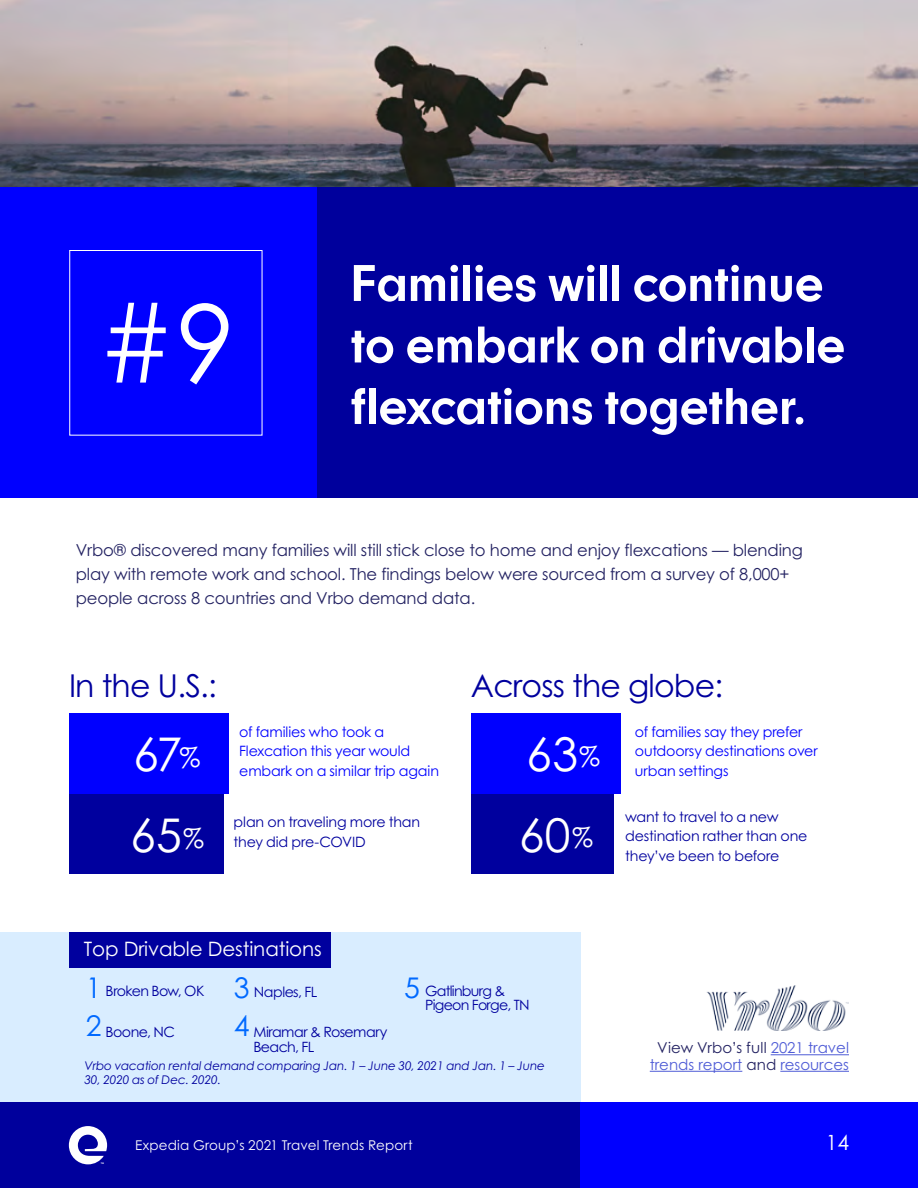
<style>
.page{position:relative;width:918px;height:1188px;background:#fff}
.page>*{position:absolute;margin:0;border:0;box-sizing:border-box;transform-origin:0 0}
.t1{font:108px "Century Gothic Pro";color:#fff}
.t2{font:700 54px/61.5px "Expedia Group Primary";letter-spacing:.015em;color:#fff}
.t3{font:46.5px "Century Gothic Pro";letter-spacing:.005em;color:#fff}
.t4{font:31.5px "Century Gothic Pro";letter-spacing:-.025em;color:#00009e}
.t5{font:28.5px/38.1px "Century Gothic Pro";color:#0069ff}
.t6{font:21px "Century Gothic Pro";color:#fff}
.t7{font:19.8px "Century Gothic Pro";letter-spacing:-.005em;color:#fff}
.t8{font:16.5px/23.9px "Century Gothic Pro";letter-spacing:-.01em;color:#232262}
.t9{font:15px/16.5px "Century Gothic Pro";color:#4f5cd6;text-align:center}
.t10{font:14.25px/19.5px "Century Gothic Pro";letter-spacing:-.01em;color:#00f}
.t11{font:14.25px/14.2px "Century Gothic Pro";letter-spacing:-.035em;color:#00009e}
.t12{font:14.25px/19.5px "Century Gothic Pro";letter-spacing:-.015em;color:#00009e}
.t13{font:14.25px/19.5px "Century Gothic Pro";letter-spacing:-.01em;color:#00009e}
.t14{font:13.5px "Century Gothic Pro";letter-spacing:.01em;color:#fff}
.t15{font:italic 12px/14.4px "Century Gothic Pro";letter-spacing:-.01em;color:#00009e}
.t16{font:700 2.25px "Helvetica";color:#fff}
.s1{font-size:27.15px}
.s2{color:#232262}
</style>
<div class="page">
<img style="left:0;top:0;width:918px;height:188px">
<div style="left:0;top:188px;width:918px;height:310px;background:#00009c"></div>
<div style="left:0;top:188px;width:317px;height:310px;background:#00f"></div>
<div style="left:0;top:932px;width:580px;height:235px;background:#d9edff"></div>
<div style="left:69px;top:793px;width:155px;height:81px;background:#00009e"></div>
<div style="left:69px;top:714px;width:159px;height:80px;background:#00f"></div>
<div style="left:471px;top:793px;width:143px;height:81px;background:#00009e"></div>
<div style="left:471px;top:714px;width:150px;height:80px;background:#00f"></div>
<img style="left:706px;top:986px;width:143px;height:45px">
<hr style="left:771px;top:1054px;width:78px;height:1px;background:#4f5cd6">
<hr style="left:650px;top:1071px;width:92px;height:1px;background:#4f5cd6">
<hr style="left:780px;top:1071px;width:69px;height:1px;background:#4f5cd6">
<div style="left:69px;top:932px;width:262px;height:36px;background:#00009e"></div>
<div style="left:0;top:1103px;width:838px;height:85px;background:#00009c"></div>
<svg style="left:69px;top:1126px;width:38px;height:38px"></svg>
<div style="left:580px;top:1103px;width:338px;height:85px;background:#00f"></div>
<h1 class="t1" style="left:98px;top:278px;width:139px">#9</h1>
<h2 class="t2" style="left:351px;top:251px;width:495px">Families will continue to embark on drivable flexcations together.</h2>
<p class="t8" style="left:76px;top:538px;width:728px">Vrbo® discovered many families will still stick close to home and enjoy flexcations — blending play with remote work and school. The findings below were sourced from a survey of 8,000+ people across 8 countries and Vrbo demand data.</p>
<h3 class="t4" style="left:69px;top:666px;width:149px">In the U.S.:</h3>
<h3 class="t4" style="left:471px;top:666px;width:254px">Across the globe:</h3>
<h3 class="t3" style="left:133px;top:726px;width:69px">67<span class="s1">%</span></h3>
<p class="t10" style="left:239px;top:722px;width:201px">of families who took a<br>Flexcation this year would embark on a similar trip again</p>
<h3 class="t3" style="left:130px;top:807px;width:75px">65<span class="s1">%</span></h3>
<p class="t13" style="left:234px;top:812px;width:188px">plan on traveling more than they did pre-COVID</p>
<h3 class="t3" style="left:526px;top:726px;width:75px">63<span class="s1">%</span></h3>
<p class="t10" style="left:635px;top:722px;width:184px">of families say they prefer outdoorsy destinations over urban settings</p>
<h3 class="t3" style="left:519px;top:806px;width:76px">60<span class="s1">%</span></h3>
<p class="t12" style="left:625px;top:807px;width:184px">want to travel to a new destination rather than one they’ve been to before</p>
<p class="t7" style="left:84px;top:937px;width:240px">Top Drivable Destinations</p>
<h3 class="t5" style="left:234px;top:968px;width:17px">3<br>4</h3>
<h3 class="t5" style="left:86px;top:968px;width:17px">1</h3>
<h3 class="t5" style="left:404px;top:968px;width:17px">5</h3>
<h3 class="t5" style="left:86px;top:1007px;width:17px">2</h3>
<p class="t11" style="left:254px;top:984px;width:65px">Naples, FL</p>
<p class="t11" style="left:425px;top:983px;width:106px">Gatlinburg &amp;<br>Pigeon Forge, TN</p>
<p class="t11" style="left:253px;top:1025px;width:136px">Miramar &amp; Rosemary<br>Beach, FL</p>
<p class="t11" style="left:106px;top:984px;width:100px">Broken Bow, OK</p>
<p class="t11" style="left:106px;top:1024px;width:71px">Boone, NC</p>
<p class="t15" style="left:84px;top:1058px;width:462px">Vrbo vacation rental demand comparing Jan. 1 – June 30, 2021 and Jan. 1 – June<br>30, 2020 as of Dec. 2020.</p>
<p class="t9" style="left:650px;top:1039px;width:201px"><span class="s2">View Vrbo’s full</span> 2021 travel trends report <span class="s2">and</span> resources</p>
<p class="t16" style="left:101px;top:1162px;width:5px">TM</p>
<p class="t14" style="left:135px;top:1137px;width:279px">Expedia Group’s 2021 Travel Trends Report</p>
<p class="t6" style="left:826px;top:1130px;width:25px">14</p>
</div>
